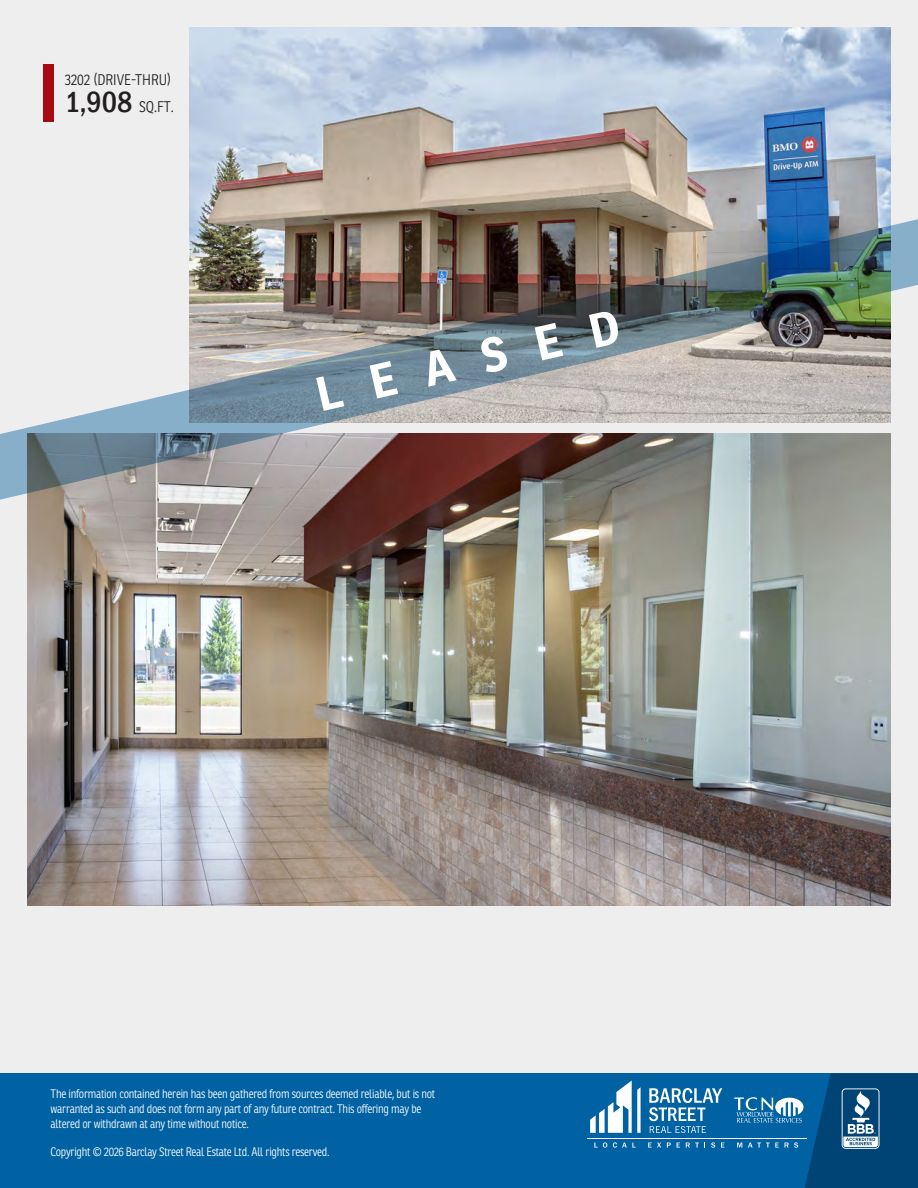
<style>
.page{position:relative;width:918px;height:1188px;background:#eeeeef}
.page>*{position:absolute;margin:0;border:0;box-sizing:border-box;transform-origin:0 0}
.t1{font:700 46.95px "Ronnia";color:#fff}
.t2{font:300 15px "Ronnia Cond";color:#231f20}
.t3{font:300 12px/15px "Ronnia Cond";letter-spacing:-.02em;color:#fff}
.s1{font-family:"Franklin Gothic";font-weight:500;font-stretch:condensed;font-size:30px}
</style>
<div class="page">
<div style="left:43px;top:65px;width:11px;height:57px;background:#a70a12"></div>
<img style="left:189px;top:27px;width:702px;height:192px">
<img style="left:27px;top:504px;width:864px;height:401px">
<div style="left:0;top:1074px;width:918px;height:114px;background:#0062a3"></div>
<svg style="left:590px;top:1081px;width:51px;height:52px"></svg>
<svg style="left:594px;top:1142px;width:13px;height:6px"></svg>
<svg style="left:613px;top:1142px;width:23px;height:6px"></svg>
<svg style="left:648px;top:1143px;width:13px;height:5px"></svg>
<svg style="left:667px;top:1143px;width:4px;height:5px"></svg>
<svg style="left:677px;top:1143px;width:3px;height:5px"></svg>
<svg style="left:686px;top:1143px;width:13px;height:5px"></svg>
<svg style="left:711px;top:1142px;width:4px;height:6px"></svg>
<svg style="left:721px;top:1143px;width:3px;height:5px"></svg>
<svg style="left:649px;top:1088px;width:73px;height:45px"></svg>
<svg style="left:734px;top:1074px;width:184px;height:114px"></svg>
<hr style="left:587px;top:1138px;width:220px;height:1px;background:#fff">
<img style="left:0;top:219px;width:918px;height:285px">
<p class="t2" style="left:65px;top:71px;width:108px">3202 (DRIVE-THRU)</p>
<p class="t2" style="left:65px;top:98px;width:111px"><span class="s1">1,908</span> SQ.FT.</p>
<p class="t1" style="left:310px;top:366px;width:312px;rotate:-13deg">LEASED</p>
<p class="t3" style="left:51px;top:1086px;width:386px">The information contained herein has been gathered from sources deemed reliable, but is not warranted as such and does not form any part of any future contract. This offering may be altered or withdrawn at any time without notice.</p>
<p class="t3" style="left:51px;top:1145px;width:280px">Copyright © 2026 Barclay Street Real Estate Ltd. All rights reserved.</p>
</div>
